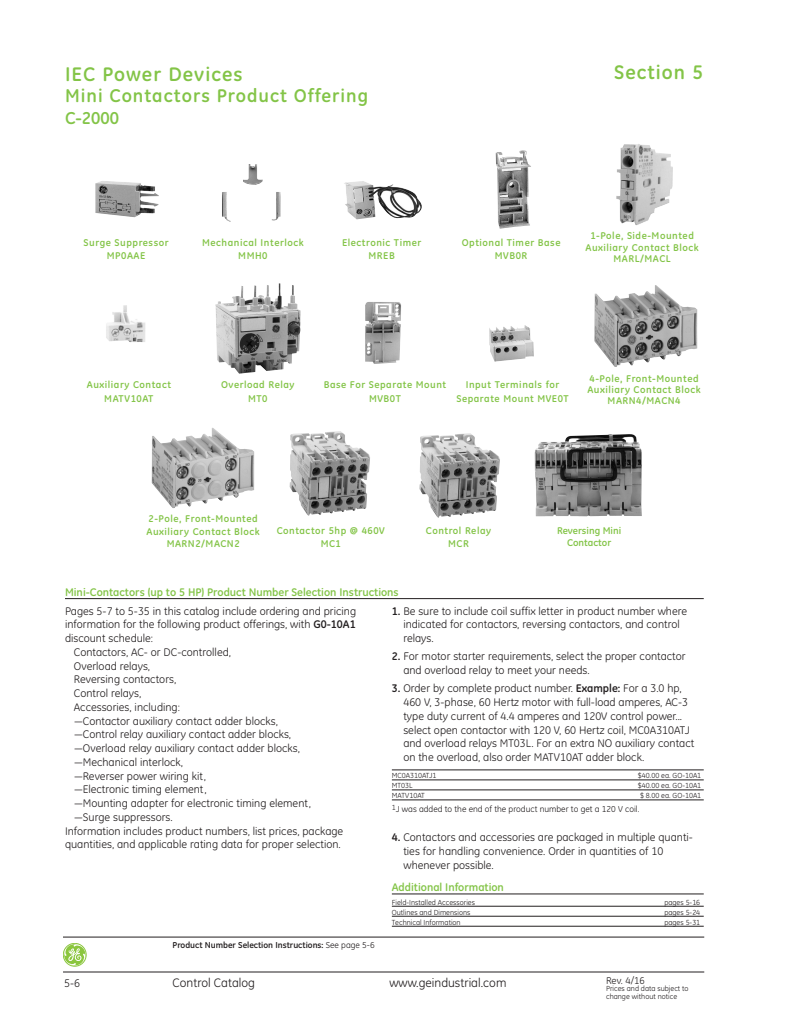
<style>
.page{position:relative;width:810px;height:1035px;background:#fff}
.page>*{position:absolute;margin:0;border:0;box-sizing:border-box;transform-origin:0 0}
.t1{font:700 20px "GE Inspira";letter-spacing:.055em;color:#83c447}
.t2{font:700 18.75px "GE Inspira";letter-spacing:.055em;color:#83c447}
.t3{font:700 17.5px "GE Inspira";color:#83c447}
.t4{font:12.5px "GE Inspira";color:#231f20}
.t5{font:11.25px/13.8px "GE Inspira";color:#231f20}
.t6{font:700 11.25px "GE Inspira";color:#83c447}
.t7{font:700 10px/13.8px "GE Inspira";letter-spacing:.055em;color:#83c447;text-align:center}
.t8{font:700 10px/12px "GE Inspira";color:#83c447;text-align:center}
.t9{font:10px "GE Inspira";color:#231f20}
.t10{font:8.75px "GE Inspira";color:#231f20}
.t11{font:700 8.75px "GE Inspira";color:#231f20}
.t12{font:7.5px/7.5px "GE Inspira";color:#231f20}
.s1{font-weight:700}
.s2{font-weight:400}
</style>
<div class="page">
<div style="left:63px;top:943px;width:23px;height:23px;border:1px solid #8bc63e;border-radius:50%"></div>
<svg style="left:64px;top:944px;width:21px;height:22px"></svg>
<hr style="left:63px;top:937px;width:641px;height:1px;background:#231f20">
<hr style="left:63px;top:972px;width:641px;height:1px;background:#231f20">
<img style="left:95px;top:181px;width:64px;height:36px">
<img style="left:222px;top:164px;width:58px;height:58px">
<img style="left:344px;top:181px;width:78px;height:38px">
<img style="left:496px;top:150px;width:35px;height:79px">
<img style="left:152px;top:428px;width:103px;height:80px">
<img style="left:419px;top:433px;width:81px;height:85px">
<img style="left:594px;top:285px;width:103px;height:82px">
<img style="left:289px;top:431px;width:81px;height:85px">
<img style="left:616px;top:144px;width:57px;height:81px">
<img style="left:489px;top:325px;width:45px;height:37px">
<img style="left:365px;top:302px;width:36px;height:62px">
<img style="left:215px;top:283px;width:86px;height:91px">
<img style="left:106px;top:305px;width:39px;height:37px">
<hr style="left:392px;top:770px;width:312px;height:1px;background:#231f20">
<hr style="left:392px;top:780px;width:312px;height:1px;background:#231f20">
<hr style="left:392px;top:790px;width:312px;height:1px;background:#231f20">
<hr style="left:392px;top:800px;width:312px;height:1px;background:#231f20">
<hr style="left:392px;top:894px;width:312px;height:1px;background:#231f20">
<hr style="left:392px;top:906px;width:312px;height:1px;background:#231f20">
<hr style="left:392px;top:916px;width:312px;height:1px;background:#231f20">
<hr style="left:392px;top:926px;width:312px;height:1px;background:#231f20">
<hr style="left:65px;top:598px;width:639px;height:1px;background:#231f20">
<img style="left:535px;top:434px;width:107px;height:83px">
<h1 class="t1" style="left:65px;top:67px;width:179px">IEC Power Devices</h1>
<h2 class="t2" style="left:65px;top:89px;width:305px">Mini Contactors Product Offering</h2>
<h3 class="t3" style="left:65px;top:112px;width:56px">C-2000</h3>
<h1 class="t1" style="left:614px;top:65px;width:90px">Section 5</h1>
<p class="t7" style="left:84px;top:236px;width:87px">Surge Suppressor<br>MP0AAE</p>
<p class="t7" style="left:202px;top:236px;width:103px">Mechanical Interlock<br>MMH0</p>
<p class="t7" style="left:342px;top:236px;width:81px">Electronic Timer<br>MREB</p>
<p class="t7" style="left:462px;top:236px;width:100px">Optional Timer Base<br>MVB0R</p>
<p class="t7" style="left:585px;top:231px;width:115px;line-height:11.2px">1-Pole, Side-Mounted<br>Auxiliary Contact Block<br>MARL/MACL</p>
<p class="t7" style="left:87px;top:379px;width:86px">Auxiliary Contact<br>MATV10AT</p>
<p class="t7" style="left:221px;top:379px;width:75px">Overload Relay<br>MT0</p>
<p class="t7" style="left:324px;top:379px;width:124px">Base For Separate Mount<br>MVB0T</p>
<p class="t7" style="left:456px;top:379px;width:114px">Input Terminals for<br>Separate Mount MVE0T</p>
<p class="t7" style="left:587px;top:374px;width:115px;line-height:11.2px">4-Pole, Front-Mounted<br>Auxiliary Contact Block<br>MARN4/MACN4</p>
<p class="t7" style="left:146px;top:514px;width:115px;line-height:12.5px">2-Pole, Front-Mounted<br>Auxiliary Contact Block<br>MARN2/MACN2</p>
<p class="t7" style="left:426px;top:524px;width:67px">Control Relay<br>MCR</p>
<p class="t7" style="left:277px;top:524px;width:110px">Contactor 5hp @ 460V<br>MC1</p>
<p class="t6" style="left:65px;top:588px;width:335px">Mini-Contactors (up to 5 HP) Product Number Selection Instructions</p>
<p class="t8" style="left:557px;top:526px;width:66px">Reversing Mini<br>Contactor</p>
<p class="t5" style="left:65px;top:605px;width:293px">Pages 5-7 to 5-35 in this catalog include ordering and pricing</p>
<p class="t5" style="left:65px;top:619px;width:292px">information for the following product offerings, with <span class="s1">G0-10A1</span></p>
<p class="t5" style="left:65px;top:633px;width:90px">discount schedule:</p>
<p class="t5" style="left:74px;top:646px;width:159px">Contactors, AC- or DC-controlled,</p>
<p class="t5" style="left:74px;top:660px;width:78px">Overload relays,</p>
<p class="t5" style="left:74px;top:674px;width:104px">Reversing contactors,</p>
<p class="t5" style="left:74px;top:688px;width:69px">Control relays,</p>
<p class="t5" style="left:74px;top:701px;width:108px">Accessories, including:</p>
<p class="t5" style="left:74px;top:715px;width:205px">—Contactor auxiliary contact adder blocks,</p>
<p class="t5" style="left:74px;top:729px;width:219px">—Control relay auxiliary contact adder blocks,</p>
<p class="t5" style="left:74px;top:743px;width:227px">—Overload relay auxiliary contact adder blocks,</p>
<p class="t5" style="left:74px;top:756px;width:111px">—Mechanical interlock,</p>
<p class="t5" style="left:74px;top:770px;width:134px">—Reverser power wiring kit,</p>
<p class="t5" style="left:74px;top:784px;width:134px">—Electronic timing element,</p>
<p class="t5" style="left:74px;top:798px;width:239px">—Mounting adapter for electronic timing element,</p>
<p class="t5" style="left:74px;top:811px;width:100px">—Surge suppressors.</p>
<p class="t5" style="left:65px;top:825px;width:280px">Information includes product numbers, list prices, package</p>
<p class="t5" style="left:65px;top:839px;width:277px">quantities, and applicable rating data for proper selection.</p>
<p class="t11" style="left:173px;top:942px;width:204px">Product Number Selection Instructions: <span class="s2">See page 5-6</span></p>
<p class="t5" style="left:64px;top:977px;width:17px">5-6</p>
<p class="t4" style="left:173px;top:978px;width:84px">Control Catalog</p>
<p class="t5" style="left:403px;top:605px;width:285px;text-indent:-12px"><span class="s1">1.</span> Be sure to include coil suffix letter in product number where indicated for contactors, reversing contactors, and control relays.</p>
<p class="t5" style="left:403px;top:651px;width:284px;text-indent:-12px"><span class="s1">2.</span> For motor starter requirements, select the proper contactor and overload relay to meet your needs.</p>
<p class="t5" style="left:403px;top:683px;width:292px;text-indent:-12px"><span class="s1">3.</span> Order by complete product number. <span class="s1">Example:</span> For a 3.0 hp, 460 V, 3-phase, 60 Hertz motor with full-load amperes, AC-3 type duty current of 4.4 amperes and 120V control power... select open contactor with 120 V, 60 Hertz coil, MC0A310ATJ and overload relays MT03L. For an extra NO auxiliary contact on the overload, also order MATV10AT adder block.</p>
<p class="t12" style="left:392px;top:773px;width:46px">MC0A310ATJ1</p>
<p class="t12" style="left:638px;top:773px;width:65px">$40.00 ea. GO-10A1</p>
<p class="t12" style="left:392px;top:783px;width:22px">MT03L</p>
<p class="t12" style="left:638px;top:783px;width:65px">$40.00 ea. GO-10A1</p>
<p class="t12" style="left:392px;top:793px;width:34px">MATV10AT</p>
<p class="t12" style="left:640px;top:793px;width:63px">$ 8.00 ea. GO-10A1</p>
<p class="t10" style="left:392px;top:806px;width:249px"><sup>1</sup>J was added to the end of the product number to get a 120 V coil.</p>
<p class="t5" style="left:403px;top:832px;width:291px;text-indent:-12px"><span class="s1">4.</span> Contactors and accessories are packaged in multiple quanti&shy;ties for handling convenience. Order in quantities of 10 whenever possible.</p>
<p class="t6" style="left:392px;top:884px;width:114px">Additional Information</p>
<p class="t12" style="left:392px;top:899px;width:85px">Field-Installed Accessories</p>
<p class="t12" style="left:664px;top:899px;width:37px">pages 5-16</p>
<p class="t12" style="left:392px;top:909px;width:80px">Outlines and Dimensions</p>
<p class="t12" style="left:664px;top:909px;width:37px">pages 5-24</p>
<p class="t12" style="left:392px;top:919px;width:70px">Technical Information</p>
<p class="t12" style="left:664px;top:919px;width:37px">pages 5-31</p>
<p class="t4" style="left:389px;top:978px;width:119px">www.geindustrial.com</p>
<p class="t9" style="left:606px;top:977px;width:40px">Rev. 4/16</p>
<p class="t12" style="left:606px;top:986px;width:84px">Prices and data subject to change without notice</p>
</div>
